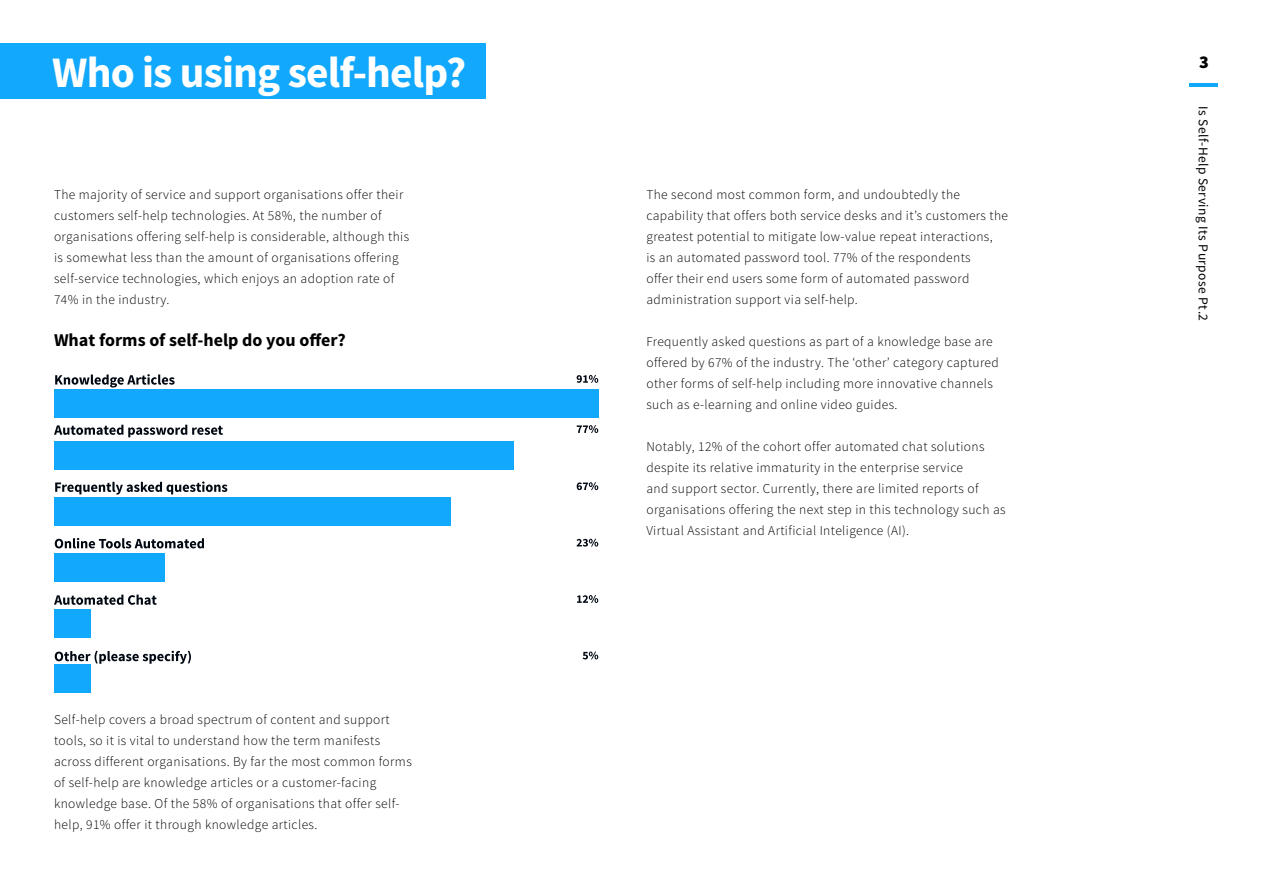
<style>
.page{position:relative;width:1263px;height:893px;background:#fff}
.page>*{position:absolute;margin:0;border:0;box-sizing:border-box;transform-origin:0 0}
.t1{font:700 43.5px "Source Sans Pro";letter-spacing:-.02em;color:#fff}
.t2{font:700 18px "Source Sans Pro";color:#000}
.t3{font:900 18px "Source Sans Pro";color:#000}
.t4{font:300 13.5px/21px "Source Sans Pro";letter-spacing:.03em;color:#000}
.t5{font:13.5px "Source Sans Pro";letter-spacing:.03em;color:#000}
</style>
<div class="page">
<hr style="left:1189px;top:83px;width:29px;height:4px;background:#12a8fc">
<div style="left:0;top:43px;width:485px;height:56px;background:#12a8fc"></div>
<div style="left:54px;top:389px;width:544px;height:29px;background:#12a8fc"></div>
<div style="left:54px;top:441px;width:460px;height:29px;background:#12a8fc"></div>
<div style="left:54px;top:497px;width:397px;height:29px;background:#12a8fc"></div>
<div style="left:54px;top:553px;width:111px;height:28px;background:#12a8fc"></div>
<div style="left:54px;top:609px;width:37px;height:28px;background:#12a8fc"></div>
<div style="left:54px;top:665px;width:37px;height:28px;background:#12a8fc"></div>
<svg style="left:55px;top:374px;width:120px;height:14px"></svg>
<svg style="left:577px;top:375px;width:21px;height:8px"></svg>
<svg style="left:54px;top:425px;width:169px;height:12px"></svg>
<svg style="left:577px;top:425px;width:21px;height:8px"></svg>
<svg style="left:55px;top:481px;width:172px;height:14px"></svg>
<svg style="left:577px;top:482px;width:21px;height:8px"></svg>
<svg style="left:55px;top:538px;width:149px;height:10px"></svg>
<svg style="left:576px;top:539px;width:22px;height:8px"></svg>
<svg style="left:54px;top:595px;width:103px;height:10px"></svg>
<svg style="left:577px;top:595px;width:21px;height:8px"></svg>
<svg style="left:55px;top:651px;width:136px;height:13px"></svg>
<svg style="left:583px;top:651px;width:15px;height:8px"></svg>
<h1 class="t1" style="left:52px;top:44px;width:415px">Who is using self-help?</h1>
<p class="t4" style="left:54px;top:184px;width:357px">The majority of service and support organisations offer their customers self-help technologies. At 58%, the number of organisations offering self-help is considerable, although this is somewhat less than the amount of organisations offering self-service technologies, which enjoys an adoption rate of 74% in the industry.</p>
<h2 class="t2" style="left:54px;top:328px;width:293px">What forms of self-help do you offer?</h2>
<p class="t4" style="left:54px;top:709px;width:359px">Self-help covers a broad spectrum of content and support tools, so it is vital to understand how the term manifests across different organisations. By far the most common forms of self-help are knowledge articles or a customer-facing knowledge base. Of the 58% of organisations that offer self&shy;help, 91% offer it through knowledge articles.</p>
<p class="t4" style="left:646px;top:184px;width:363px">The second most common form, and undoubtedly the capability that offers both service desks and it’s customers the greatest potential to mitigate low-value repeat interactions,<br>is an automated password tool. 77% of the respondents<br>offer their end users some form of automated password administration support via self-help.</p>
<p class="t4" style="left:646px;top:331px;width:354px">Frequently asked questions as part of a knowledge base are offered by 67% of the industry. The ‘other’ category captured other forms of self-help including more innovative channels such as e-learning and online video guides.</p>
<p class="t4" style="left:646px;top:436px;width:361px">Notably, 12% of the cohort offer automated chat solutions despite its relative immaturity in the enterprise service<br>and support sector. Currently, there are limited reports of organisations offering the next step in this technology such as Virtual Assistant and Artificial Inteligence (AI).</p>
<h2 class="t3" style="left:1199px;top:50px;width:11px">3</h2>
<p class="t5" style="left:1212px;top:106px;width:216px;rotate:90deg">Is Self-Help Serving Its Purpose Pt.2</p>
</div>
